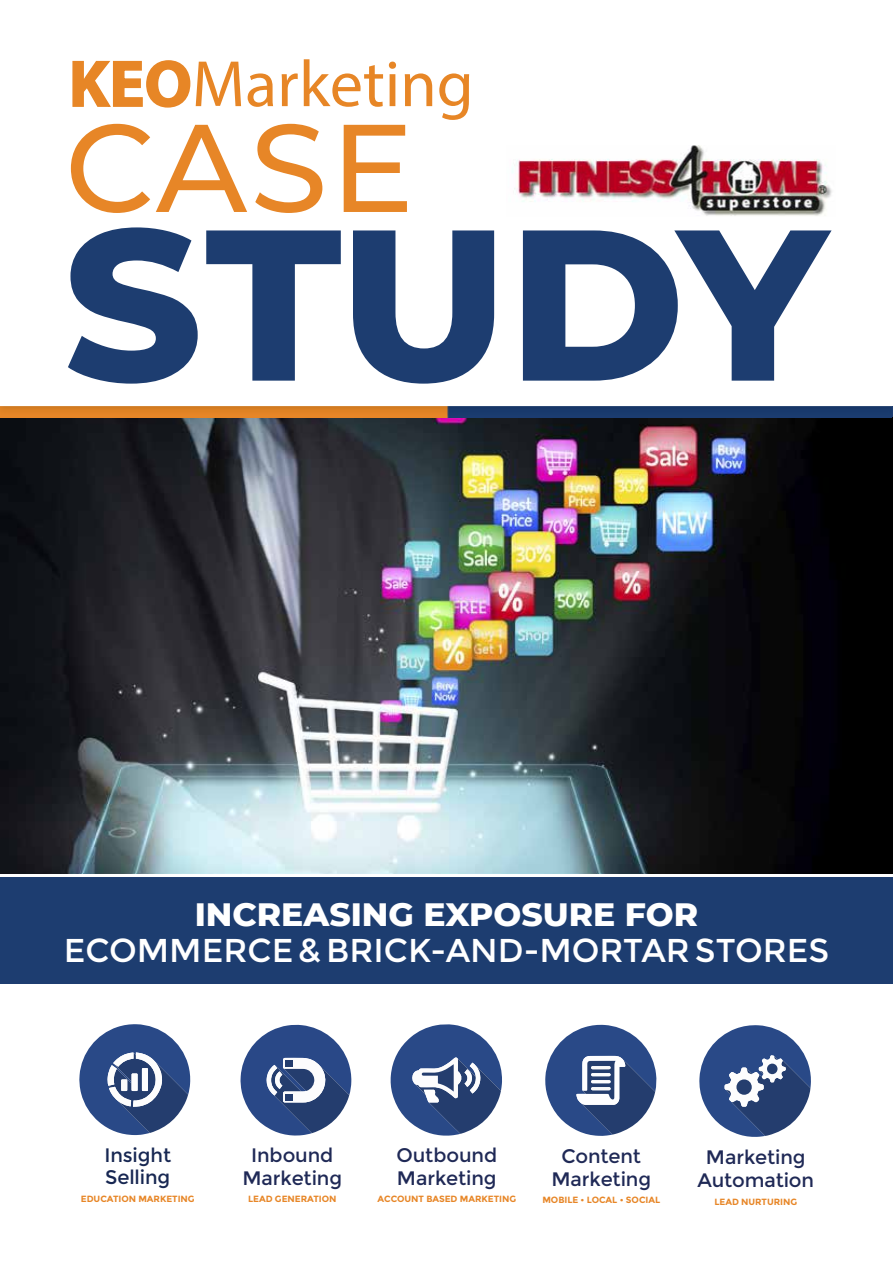
<style>
.page{position:relative;width:893px;height:1263px;background:#fff}
.page>*{position:absolute;margin:0;border:0;box-sizing:border-box;transform-origin:0 0}
.t1{font:800 214.5px "Montserrat";letter-spacing:-.005em;color:#1d3d70}
.t2{font:500 124.5px "Montserrat";color:#e78627}
.t3{font:33px "Montserrat";color:#fff}
.t4{font:800 33px "Montserrat";color:#fff}
.t5{font:19.5px/22.5px "Montserrat";letter-spacing:-.005em;color:#1f2956;text-align:center}
.t6{font:19.5px/22.5px "Montserrat";letter-spacing:-.005em;color:#172752}
.t7{font:700 9px "Montserrat";letter-spacing:-.005em;color:#e78627}
</style>
<div class="page">
<img style="left:512px;top:145px;width:320px;height:71px">
<svg style="left:79px;top:1024px;width:112px;height:111px"></svg>
<svg style="left:240px;top:1025px;width:111px;height:110px"></svg>
<div style="left:286px;top:1060px;width:7px;height:6px;background:#243d6e"></div>
<div style="left:286px;top:1094px;width:7px;height:6px;background:#243d6e"></div>
<svg style="left:545px;top:1024px;width:111px;height:112px"></svg>
<svg style="left:391px;top:1024px;width:111px;height:112px"></svg>
<svg style="left:699px;top:1025px;width:112px;height:112px"></svg>
<div style="left:736px;top:1079px;width:16px;height:16px;background:#253e6e;border-radius:50%"></div>
<div style="left:767px;top:1063px;width:10px;height:11px;background:#253e6e;border-radius:50%"></div>
<img style="left:0;top:417px;width:893px;height:456px">
<svg style="left:72px;top:60px;width:169px;height:48px"></svg>
<svg style="left:248px;top:73px;width:25px;height:34px"></svg>
<svg style="left:282px;top:73px;width:16px;height:33px"></svg>
<svg style="left:304px;top:59px;width:79px;height:48px"></svg>
<svg style="left:389px;top:62px;width:7px;height:44px"></svg>
<svg style="left:405px;top:73px;width:27px;height:33px"></svg>
<svg style="left:439px;top:73px;width:30px;height:47px"></svg>
<img style="left:0;top:407px;width:891px;height:10px">
<div style="left:0;top:878px;width:893px;height:106px;background:#1d3d70"></div>
<h2 class="t2" style="left:65px;top:81px;width:351px">CASE</h2>
<h1 class="t1" style="left:63px;top:147px;width:765px">STUDY</h1>
<h3 class="t4" style="left:195px;top:890px;width:505px">INCREASING EXPOSURE FOR</h3>
<h3 class="t3" style="left:64px;top:931px;width:767px">ECOMMERCE &amp; BRICK-AND-MORTAR STORES</h3>
<h3 class="t6" style="left:104px;top:1143px;width:68px">Insight<br>Selling</h3>
<p class="t7" style="left:81px;top:1193px;width:115px">EDUCATION MARKETING</p>
<h3 class="t5" style="left:242px;top:1144px;width:101px">Inbound<br>Marketing</h3>
<p class="t7" style="left:248px;top:1194px;width:90px">LEAD GENERATION</p>
<h3 class="t5" style="left:397px;top:1144px;width:102px;text-align:left">Outbound<br>Marketing</h3>
<p class="t7" style="left:378px;top:1194px;width:140px">ACCOUNT BASED MARKETING</p>
<h3 class="t5" style="left:551px;top:1145px;width:101px">Content<br>Marketing</h3>
<p class="t7" style="left:542px;top:1195px;width:119px">MOBILE • LOCAL • SOCIAL</p>
<h3 class="t5" style="left:697px;top:1146px;width:118px">Marketing<br>Automation</h3>
<p class="t7" style="left:714px;top:1196px;width:84px">LEAD NURTURING</p>
</div>
